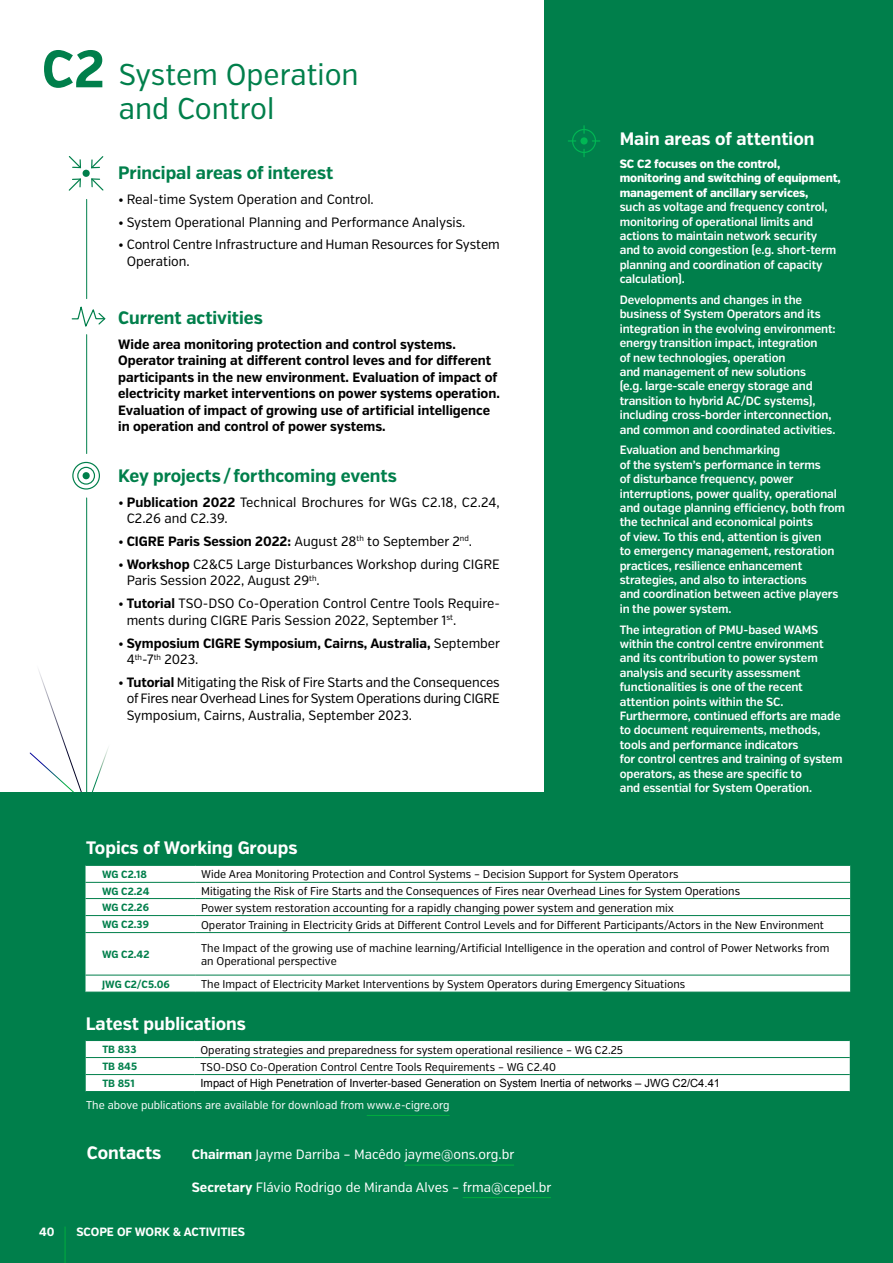
<style>
.page{position:relative;width:893px;height:1263px;background:#fff}
.page>*{position:absolute;margin:0;border:0;box-sizing:border-box;transform-origin:0 0}
.t1{font:700 52.5px "Verb Cond";color:#007f4b}
.t2{font:30px/34.5px "Verb Cond";color:#007f4b}
.t3{font:700 18px "Verb Cond";color:#007f4b}
.t4{font:700 18px "Verb Cond";color:#fff}
.t5{font:13.5px/16.5px "Verb Cond";color:#000}
.t6{font:700 13.5px/16.5px "Verb Cond";color:#000}
.t7{font:13.5px "Verb Cond";color:#fff}
.t8{font:600 12px/14.4px "Verb Cond";letter-spacing:-.01em;color:#fff}
.t9{font:800 12px/14.4px "Verb Cond";letter-spacing:-.01em;color:#fff}
.t10{font:700 12px "Verb Cond";color:#fff}
.t11{font:11.25px/13.5px "Verb Cond";color:#000}
.t12{font:11.25px "Arial";color:#000}
.t13{font:11.25px "Verb Cond";color:#fff}
.t14{font:700 10.5px "Verb Cond";color:#007f4b}
.s1{font-weight:700}
.s2{font-weight:400}
</style>
<div class="page">
<div style="left:0;top:792px;width:893px;height:471px;background:#007f4b"></div>
<div style="left:544px;top:0;width:349px;height:1263px;background:#007f4b"></div>
<hr style="left:86px;top:199px;width:1px;height:100px;background:#007f4b">
<hr style="left:86px;top:335px;width:1px;height:119px;background:#007f4b">
<svg style="left:568px;top:126px;width:32px;height:31px"></svg>
<div style="left:86px;top:866px;width:764px;height:126px;background:#fff"></div>
<hr style="left:86px;top:882px;width:109px;height:1px;background:#007f4b">
<hr style="left:195px;top:882px;width:655px;height:1px;background:#007f4b">
<hr style="left:86px;top:898px;width:109px;height:1px;background:#007f4b">
<hr style="left:195px;top:898px;width:655px;height:1px;background:#007f4b">
<hr style="left:86px;top:915px;width:109px;height:1px;background:#007f4b">
<hr style="left:195px;top:915px;width:655px;height:1px;background:#007f4b">
<hr style="left:86px;top:932px;width:109px;height:1px;background:#007f4b">
<hr style="left:195px;top:932px;width:655px;height:1px;background:#007f4b">
<hr style="left:86px;top:975px;width:109px;height:1px;background:#007f4b">
<hr style="left:195px;top:975px;width:655px;height:1px;background:#007f4b">
<div style="left:86px;top:1041px;width:764px;height:50px;background:#fff"></div>
<hr style="left:86px;top:1057px;width:109px;height:1px;background:#007f4b">
<hr style="left:195px;top:1057px;width:655px;height:1px;background:#007f4b">
<hr style="left:86px;top:1074px;width:109px;height:1px;background:#007f4b">
<hr style="left:195px;top:1074px;width:655px;height:1px;background:#007f4b">
<hr style="left:405px;top:1165px;width:109px;height:1px;background:#00ae3e">
<hr style="left:463px;top:1197px;width:88px;height:1px;background:#00ae3e">
<hr style="left:367px;top:1115px;width:83px;height:1px;background:#00ae3e">
<svg style="left:68px;top:156px;width:36px;height:35px"></svg>
<svg style="left:71px;top:306px;width:35px;height:21px"></svg>
<svg style="left:29px;top:396px;width:80px;height:396px"></svg>
<div style="left:77px;top:467px;width:18px;height:18px;border:1px solid #007f4b;border-radius:50%"></div>
<div style="left:72px;top:462px;width:28px;height:28px;border:1px solid #007f4b;border-radius:50%"></div>
<hr style="left:65px;top:1227px;width:1px;height:36px;background:#00ae3e">
<h1 class="t1" style="left:42px;top:37px;width:64px">C2</h1>
<h2 class="t2" style="left:119px;top:58px;width:241px">System Operation and Control</h2>
<h3 class="t3" style="left:118px;top:162px;width:217px">Principal areas of interest</h3>
<p class="t5" style="left:118px;top:191px;width:257px">• Real-time System Operation and Control.</p>
<p class="t5" style="left:118px;top:214px;width:349px">• System Operational Planning and Performance Analysis.</p>
<p class="t5" style="left:127px;top:237px;width:375px;text-indent:-9px">• Control Centre Infrastructure and Human Resources for System<br>Operation.</p>
<h3 class="t3" style="left:118px;top:307px;width:146px">Current activities</h3>
<p class="t6" style="left:118px;top:336px;width:383px">Wide area monitoring protection and control systems.<br>Operator training at different control leves and for different participants in the new environment. Evaluation of impact of electricity market interventions on power systems operation.<br>Evaluation of impact of growing use of artificial intelligence in operation and control of power systems.</p>
<h3 class="t3" style="left:118px;top:464px;width:280px">Key projects/ forthcoming events</h3>
<p class="t5" style="left:127px;top:494px;width:375px;text-indent:-9px">• <span class="s1">Publication 2022</span> Technical Brochures for WGs C2.18, C2.24,<br>C2.26 and C2.39.</p>
<p class="t5" style="left:118px;top:533px;width:355px">• <span class="s1">CIGRE Paris Session 2022:</span> August 28<sup>th</sup> to September 2<sup>nd</sup>.</p>
<p class="t5" style="left:127px;top:556px;width:375px;text-indent:-9px">• <span class="s1">Workshop</span> C2&amp;C5 Large Disturbances Workshop during CIGRE<br>Paris Session 2022, August 29<sup>th</sup>.</p>
<p class="t5" style="left:127px;top:595px;width:375px;text-indent:-9px">• <span class="s1">Tutorial</span> TSO-DSO Co-Operation Control Centre Tools Require&shy;ments during CIGRE Paris Session 2022, September 1<sup>st</sup>.</p>
<p class="t6" style="left:127px;top:635px;width:375px;text-indent:-9px"><span class="s2">•</span> Symposium CIGRE Symposium, Cairns, Australia, <span class="s2">September<br>4</span><sup>th</sup><span class="s2">-7</span><sup>th</sup> <span class="s2">2023.</span></p>
<p class="t5" style="left:127px;top:674px;width:375px;text-align:justify;text-indent:-9px">• <span class="s1">Tutorial</span> Mitigating the Risk of Fire Starts and the Consequences of Fires near Overhead Lines for System Operations during CIGRE Symposium, Cairns, Australia, September 2023.</p>
<h3 class="t4" style="left:86px;top:837px;width:213px">Topics of Working Groups</h3>
<h3 class="t4" style="left:620px;top:128px;width:196px">Main areas of attention</h3>
<p class="t9" style="left:620px;top:157px;width:223px">SC C2 focuses on the control, monitoring and switching of equipment, management of ancillary services,</p>
<p class="t8" style="left:620px;top:200px;width:218px">such as voltage and frequency control, monitoring of operational limits and actions to maintain network security and to avoid congestion (e.g. short-term planning and coordination of capacity calculation).</p>
<p class="t8" style="left:620px;top:293px;width:217px">Developments and changes in the business of System Operators and its integration in the evolving environment: energy transition impact, integration<br>of new technologies, operation<br>and management of new solutions<br>(e.g. large-scale energy storage and transition to hybrid AC/DC systems), including cross-border interconnection, and common and coordinated activities.</p>
<p class="t8" style="left:620px;top:443px;width:227px">Evaluation and benchmarking<br>of the system’s performance in terms<br>of disturbance frequency, power interruptions, power quality, operational and outage planning efficiency, both from the technical and economical points<br>of view. To this end, attention is given<br>to emergency management, restoration practices, resilience enhancement strategies, and also to interactions<br>and coordination between active players in the power system.</p>
<p class="t8" style="left:620px;top:622px;width:224px">The integration of PMU-based WAMS within the control centre environment and its contribution to power system analysis and security assessment functionalities is one of the recent attention points within the SC.<br>Furthermore, continued efforts are made to document requirements, methods, tools and performance indicators<br>for control centres and training of system operators, as these are specific to<br>and essential for System Operation.</p>
<p class="t14" style="left:102px;top:868px;width:46px">WG C2.18</p>
<p class="t11" style="left:201px;top:868px;width:479px">Wide Area Monitoring Protection and Control Systems – Decision Support for System Operators</p>
<p class="t14" style="left:102px;top:885px;width:49px">WG C2.24</p>
<p class="t11" style="left:201px;top:884px;width:540px">Mitigating the Risk of Fire Starts and the Consequences of Fires near Overhead Lines for System Operations</p>
<p class="t14" style="left:102px;top:901px;width:48px">WG C2.26</p>
<p class="t11" style="left:201px;top:901px;width:474px">Power system restoration accounting for a rapidly changing power system and generation mix</p>
<p class="t14" style="left:102px;top:918px;width:48px">WG C2.39</p>
<p class="t11" style="left:201px;top:918px;width:624px">Operator Training in Electricity Grids at Different Control Levels and for Different Participants/Actors in the New Environment</p>
<p class="t14" style="left:102px;top:948px;width:49px">WG C2.42</p>
<p class="t11" style="left:201px;top:941px;width:630px">The Impact of the growing use of machine learning/Artificial Intelligence in the operation and control of Power Networks from an Operational perspective</p>
<p class="t14" style="left:102px;top:978px;width:69px">JWG C2/C5.06</p>
<p class="t11" style="left:201px;top:977px;width:485px">The Impact of Electricity Market Interventions by System Operators during Emergency Situations</p>
<h3 class="t4" style="left:86px;top:1012px;width:162px">Latest publications</h3>
<p class="t14" style="left:102px;top:1043px;width:36px">TB 833</p>
<p class="t11" style="left:201px;top:1043px;width:424px">Operating strategies and preparedness for system operational resilience – WG C2.25</p>
<p class="t14" style="left:102px;top:1060px;width:36px">TB 845</p>
<p class="t11" style="left:201px;top:1060px;width:357px">TSO-DSO Co-Operation Control Centre Tools Requirements – WG C2.40</p>
<p class="t14" style="left:102px;top:1077px;width:34px">TB 851</p>
<p class="t12" style="left:201px;top:1076px;width:521px">Impact of High Penetration of Inverter-based Generation on System Inertia of networks – JWG C2/C4.41</p>
<p class="t13" style="left:86px;top:1099px;width:365px">The above publications are available for download from www.e-cigre.org</p>
<h3 class="t4" style="left:87px;top:1142px;width:76px">Contacts</h3>
<p class="t7" style="left:192px;top:1146px;width:324px"><span class="s1">Chairman</span> Jayme Darriba – Macêdo jayme@ons.org.br</p>
<p class="t7" style="left:192px;top:1179px;width:361px"><span class="s1">Secretary</span> Flávio Rodrigo de Miranda Alves – frma@cepel.br</p>
<p class="t10" style="left:39px;top:1225px;width:17px">40</p>
<p class="t10" style="left:76px;top:1225px;width:170px">SCOPE OF WORK &amp; ACTIVITIES</p>
</div>
